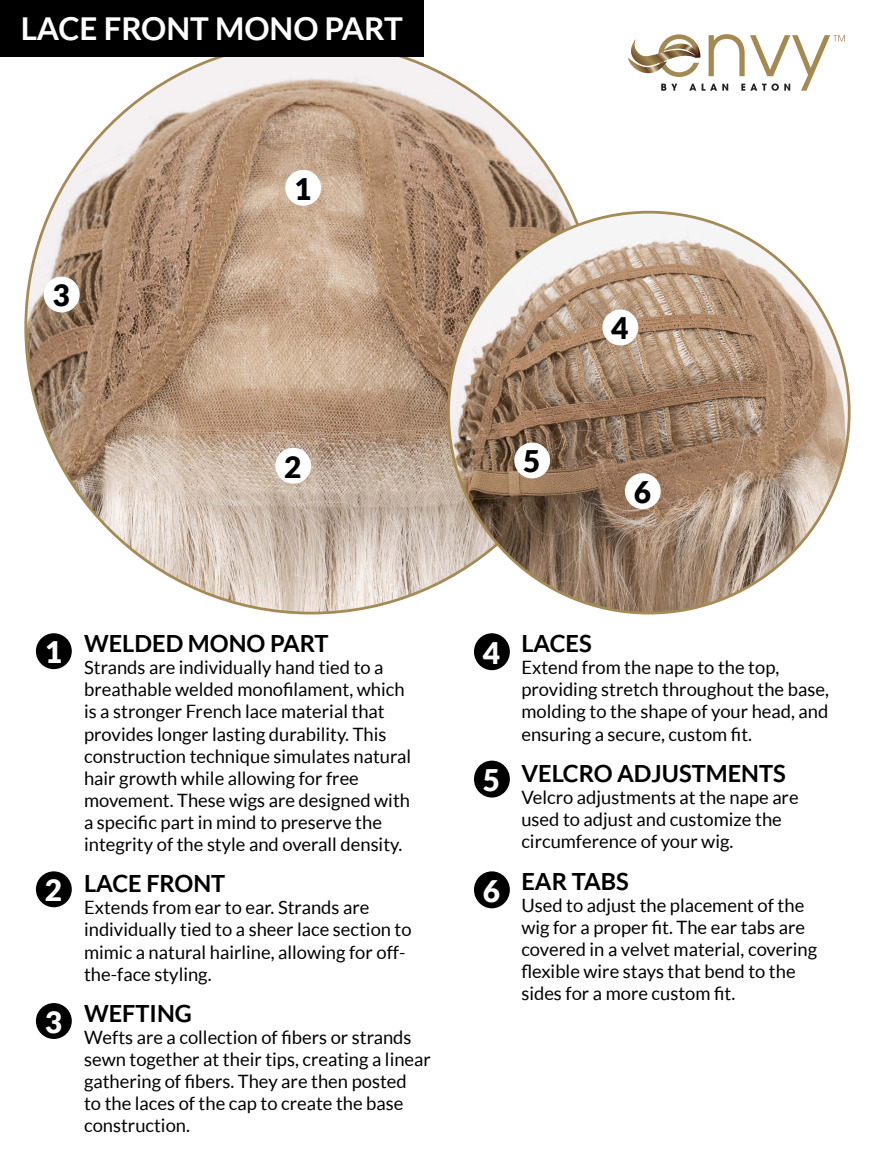
<style>
.page{position:relative;width:875px;height:1167px;background:#fff}
.page>*{position:absolute;margin:0;border:0;box-sizing:border-box;transform-origin:0 0}
.t1{font:700 31.5px "Lato";color:#fff}
.t2{font:900 29.75px "Lato";color:#000}
.t3{font:900 29.75px "Lato";color:#fff}
.t4{font:700 23.62px "Lato";color:#000}
.t5{font:18.38px/22.1px "Lato";color:#000}
</style>
<div class="page">
<img style="left:26px;top:42px;width:571px;height:571px;border-radius:285px">
<img style="left:449px;top:212px;width:400px;height:401px;border-radius:200px">
<div style="left:514px;top:442px;width:36px;height:36px;background:#fff;border-radius:50%"></div>
<div style="left:275px;top:448px;width:36px;height:35px;background:#fff;border-radius:50%"></div>
<div style="left:285px;top:170px;width:36px;height:36px;background:#fff;border-radius:50%"></div>
<div style="left:44px;top:276px;width:36px;height:36px;background:#fff;border-radius:50%"></div>
<div style="left:625px;top:473px;width:36px;height:36px;background:#fff;border-radius:50%"></div>
<div style="left:602px;top:309px;width:36px;height:36px;background:#fff;border-radius:50%"></div>
<div style="left:36px;top:633px;width:36px;height:36px;background:#000;border-radius:50%"></div>
<div style="left:36px;top:871px;width:36px;height:36px;background:#000;border-radius:50%"></div>
<div style="left:36px;top:1003px;width:36px;height:35px;background:#000;border-radius:50%"></div>
<div style="left:474px;top:633px;width:36px;height:37px;background:#000;border-radius:50%"></div>
<div style="left:474px;top:760px;width:36px;height:37px;background:#000;border-radius:50%"></div>
<div style="left:474px;top:871px;width:36px;height:37px;background:#000;border-radius:50%"></div>
<svg style="left:628px;top:34px;width:217px;height:57px"></svg>
<div style="left:0;top:0;width:424px;height:56px;background:#000"></div>
<h1 class="t1" style="left:21px;top:10px;width:384px">LACE FRONT MONO PART</h1>
<h2 class="t2" style="left:53px;top:278px;width:19px">3</h2>
<h2 class="t2" style="left:294px;top:171px;width:19px">1</h2>
<h2 class="t2" style="left:284px;top:449px;width:19px">2</h2>
<h2 class="t2" style="left:523px;top:444px;width:19px">5</h2>
<h2 class="t2" style="left:611px;top:311px;width:19px">4</h2>
<h2 class="t2" style="left:634px;top:475px;width:19px">6</h2>
<h2 class="t3" style="left:45px;top:635px;width:19px">1</h2>
<h2 class="t3" style="left:45px;top:872px;width:19px">2</h2>
<h2 class="t3" style="left:45px;top:1004px;width:19px">3</h2>
<p class="t4" style="left:84px;top:630px;width:246px">WELDED MONO PART</p>
<p class="t5" style="left:84px;top:656px;width:329px">Strands are individually hand tied to a breathable welded monofilament, which is a stronger French lace material that provides longer lasting durability. This construction technique simulates natural hair growth while allowing for free movement. These wigs are designed with a specific part in mind to preserve the integrity of the style and overall density.</p>
<p class="t4" style="left:84px;top:870px;width:143px">LACE FRONT</p>
<p class="t5" style="left:84px;top:896px;width:329px">Extends from ear to ear. Strands are individually tied to a sheer lace section to mimic a natural hairline, allowing for off&shy;the-face styling.</p>
<p class="t4" style="left:84px;top:999px;width:109px">WEFTING</p>
<p class="t5" style="left:84px;top:1026px;width:348px">Wefts are a collection of fibers or strands sewn together at their tips, creating a linear gathering of fibers. They are then posted<br>to the laces of the cap to create the base construction.</p>
<h2 class="t3" style="left:483px;top:635px;width:19px">4</h2>
<h2 class="t3" style="left:483px;top:762px;width:19px">5</h2>
<h2 class="t3" style="left:483px;top:873px;width:19px">6</h2>
<p class="t4" style="left:521px;top:630px;width:72px">LACES</p>
<p class="t5" style="left:521px;top:656px;width:309px">Extend from the nape to the top, providing stretch throughout the base, molding to the shape of your head, and ensuring a secure, custom fit.</p>
<p class="t4" style="left:521px;top:759px;width:266px">VELCRO ADJUSTMENTS</p>
<p class="t5" style="left:521px;top:786px;width:279px">Velcro adjustments at the nape are used to adjust and customize the circumference of your wig.</p>
<p class="t4" style="left:521px;top:867px;width:109px">EAR TABS</p>
<p class="t5" style="left:521px;top:893px;width:297px">Used to adjust the placement of the wig for a proper fit. The ear tabs are covered in a velvet material, covering flexible wire stays that bend to the sides for a more custom fit.</p>
</div>
